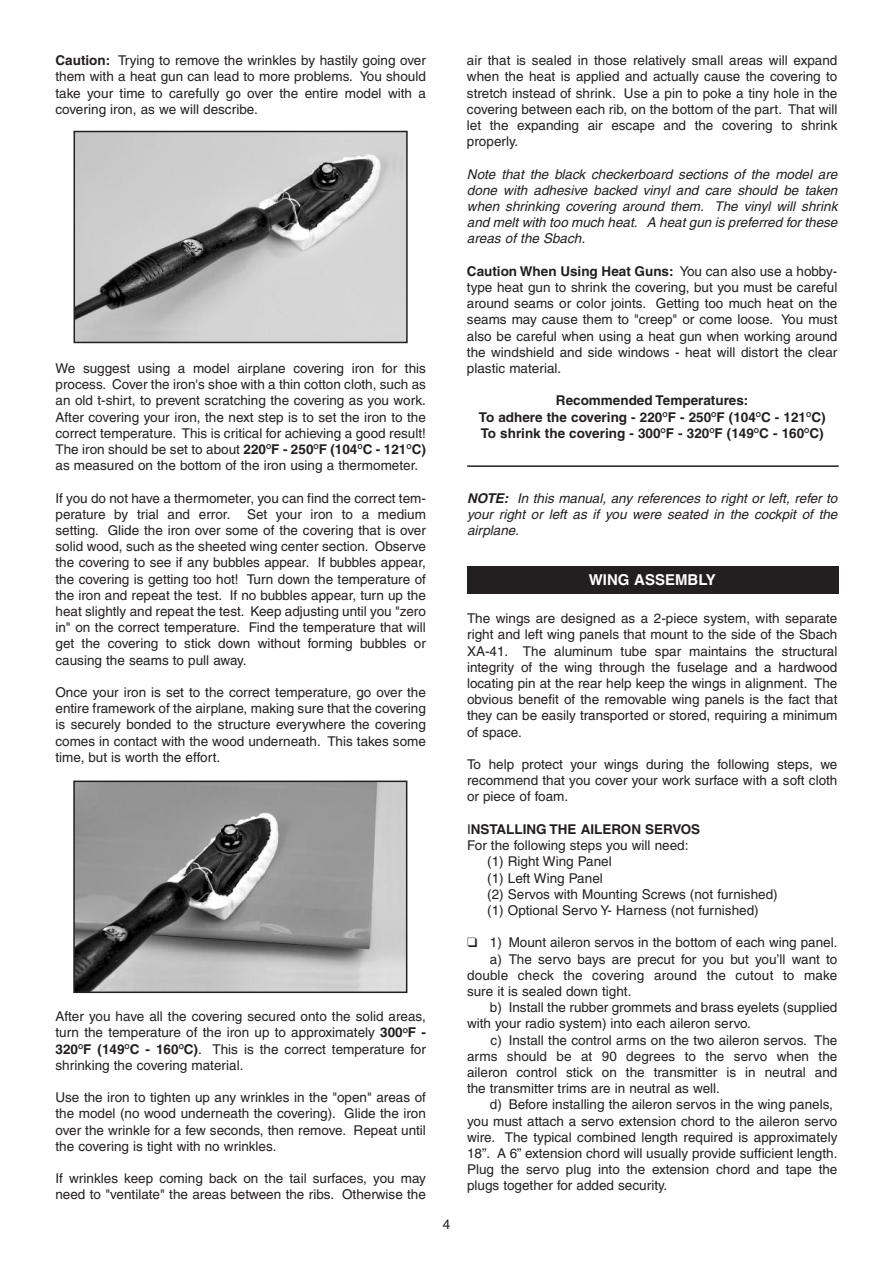
<style>
.page{position:relative;width:893px;height:1263px;background:#fff}
.page>*{position:absolute;margin:0;border:0;box-sizing:border-box;transform-origin:0 0}
.t1{font:700 15px "Helvetica";color:#fff}
.t2{font:13.5px/16.2px "Helvetica";color:#231f20;text-align:justify}
.t3{font:italic 13.5px/16.2px "Helvetica";color:#231f20;text-align:justify}
.t4{font:700 13.5px/16.2px "Helvetica";color:#231f20;text-align:center}
.s1{font-weight:700}
.s2{font-weight:400}
</style>
<div class="page">
<hr style="left:467px;top:465px;width:372px;height:2px;background:#231f20">
<div style="left:467px;top:566px;width:372px;height:28px;background:#231f20"></div>
<img style="left:77px;top:134px;width:328px;height:206px">
<div style="left:74px;top:131px;width:334px;height:212px;border:2px solid #231f20"></div>
<img style="left:76px;top:783px;width:328px;height:207px">
<div style="left:73px;top:780px;width:334px;height:213px;border:2px solid #231f20"></div>
<p class="t2" style="left:55px;top:54px;width:372px"><span class="s1">Caution:</span> Trying to remove the wrinkles by hastily going over them with a heat gun can lead to more problems. You should take your time to carefully go over the entire model with a covering iron, as we will describe.</p>
<p class="t2" style="left:55px;top:361px;width:372px">We suggest using a model airplane covering iron for this process. Cover the iron's shoe with a thin cotton cloth, such as an old t-shirt, to prevent scratching the covering as you work.<br>After covering your iron, the next step is to set the iron to the correct temperature. This is critical for achieving a good result!<br>The iron should be set to about <span class="s1">220</span><sup>O</sup><span class="s1">F - 250</span><sup>O</sup><span class="s1">F (104</span><sup>O</sup><span class="s1">C - 121</span><sup>O</sup><span class="s1">C) </span>as measured on the bottom of the iron using a thermometer.</p>
<p class="t2" style="left:55px;top:491px;width:372px">If you do not have a thermometer, you can find the correct tem&shy;perature by trial and error. Set your iron to a medium setting. Glide the iron over some of the covering that is over solid wood, such as the sheeted wing center section. Observe the covering to see if any bubbles appear. If bubbles appear, the covering is getting too hot! Turn down the temperature of the iron and repeat the test. If no bubbles appear, turn up the heat slightly and repeat the test. Keep adjusting until you "zero in" on the correct temperature. Find the temperature that will get the covering to stick down without forming bubbles or causing the seams to pull away.</p>
<p class="t2" style="left:55px;top:685px;width:372px">Once your iron is set to the correct temperature, go over the entire framework of the airplane, making sure that the covering is securely bonded to the structure everywhere the covering comes in contact with the wood underneath. This takes some time, but is worth the effort.</p>
<p class="t2" style="left:55px;top:1009px;width:372px">After you have all the covering secured onto the solid areas, turn the temperature of the iron up to approximately <span class="s1">300</span><sup>O</sup><span class="s1">F - 320</span><sup>O</sup><span class="s1">F (149</span><sup>O</sup><span class="s1">C - 160</span><sup>O</sup><span class="s1">C)</span>. This is the correct temperature for shrinking the covering material.</p>
<p class="t2" style="left:55px;top:1090px;width:372px">Use the iron to tighten up any wrinkles in the "open" areas of the model (no wood underneath the covering). Glide the iron over the wrinkle for a few seconds, then remove. Repeat until the covering is tight with no wrinkles.</p>
<p class="t2" style="left:55px;top:1171px;width:372px">If wrinkles keep coming back on the tail surfaces, you may need to "ventilate" the areas between the ribs. Otherwise the</p>
<p class="t2" style="left:467px;top:54px;width:372px">air that is sealed in those relatively small areas will expand when the heat is applied and actually cause the covering to stretch instead of shrink. Use a pin to poke a tiny hole in the covering between each rib, on the bottom of the part. That will let the expanding air escape and the covering to shrink properly.</p>
<p class="t3" style="left:467px;top:167px;width:372px">Note that the black checkerboard sections of the model are done with adhesive backed vinyl and care should be taken when shrinking covering around them. The vinyl will shrink and melt with too much heat. A heat gun is preferred for these areas of the Sbach.</p>
<p class="t2" style="left:467px;top:264px;width:372px"><span class="s1">Caution When Using Heat Guns:</span> You can also use a hobby&shy;type heat gun to shrink the covering, but you must be careful around seams or color joints. Getting too much heat on the seams may cause them to "creep" or come loose. You must also be careful when using a heat gun when working around the windshield and side windows - heat will distort the clear plastic material.</p>
<p class="t4" style="left:479px;top:394px;width:348px">Recommended Temperatures:<br>To adhere the covering - 220<sup>O</sup>F - 250<sup>O</sup>F (104<sup>O</sup>C - 121<sup>O</sup>C)<br>To shrink the covering - 300<sup>O</sup>F - 320<sup>O</sup>F (149<sup>O</sup>C - 160<sup>O</sup>C)</p>
<p class="t2" style="left:443px;top:1217px;width:9px">4</p>
<p class="t3" style="left:467px;top:491px;width:372px"><span class="s1">NOTE:</span> In this manual, any references to right or left, refer to your right or left as if you were seated in the cockpit of the airplane.</p>
<p class="t1" style="left:589px;top:574px;width:128px">WING ASSEMBLY</p>
<p class="t2" style="left:467px;top:612px;width:372px">The wings are designed as a 2-piece system, with separate right and left wing panels that mount to the side of the Sbach XA-41. The aluminum tube spar maintains the structural integrity of the wing through the fuselage and a hardwood locating pin at the rear help keep the wings in alignment. The obvious benefit of the removable wing panels is the fact that they can be easily transported or stored, requiring a minimum of space.</p>
<p class="t2" style="left:467px;top:757px;width:372px">To help protect your wings during the following steps, we recommend that you cover your work surface with a soft cloth or piece of foam.</p>
<p class="t4" style="left:467px;top:822px;width:235px"><span class="s2">I</span>NSTALLING THE AILERON SERVOS</p>
<p class="t2" style="left:467px;top:838px;width:223px">For the following steps you will need:</p>
<p class="t2" style="left:487px;top:855px;width:126px">(1) Right Wing Panel</p>
<p class="t2" style="left:487px;top:871px;width:117px">(1) Left Wing Panel</p>
<p class="t2" style="left:487px;top:887px;width:292px">(2) Servos with Mounting Screws (not furnished)</p>
<p class="t2" style="left:487px;top:903px;width:273px">(1) Optional Servo Y- Harness (not furnished)</p>
<p class="t2" style="left:467px;top:936px;width:372px">❑ 1) Mount aileron servos in the bottom of each wing panel.</p>
<p class="t2" style="left:490px;top:952px;width:349px">a) The servo bays are precut for you but you’ll want to</p>
<p class="t2" style="left:467px;top:968px;width:372px">double check the covering around the cutout to make</p>
<p class="t2" style="left:467px;top:984px;width:166px">sure it is sealed down tight.</p>
<p class="t2" style="left:490px;top:1000px;width:349px">b) Install the rubber grommets and brass eyelets (supplied</p>
<p class="t2" style="left:467px;top:1017px;width:285px">with your radio system) into each aileron servo.</p>
<p class="t2" style="left:491px;top:1033px;width:348px">c) Install the control arms on the two aileron servos. The</p>
<p class="t2" style="left:467px;top:1049px;width:372px">arms should be at 90 degrees to the servo when the</p>
<p class="t2" style="left:467px;top:1065px;width:372px">aileron control stick on the transmitter is in neutral and</p>
<p class="t2" style="left:467px;top:1081px;width:254px">the transmitter trims are in neutral as well.</p>
<p class="t2" style="left:490px;top:1098px;width:345px">d) Before installing the aileron servos in the wing panels,</p>
<p class="t2" style="left:467px;top:1114px;width:372px">you must attach a servo extension chord to the aileron servo</p>
<p class="t2" style="left:467px;top:1130px;width:372px">wire. The typical combined length required is approximately</p>
<p class="t2" style="left:467px;top:1146px;width:372px">18”. A 6” extension chord will usually provide sufficient length.</p>
<p class="t2" style="left:467px;top:1162px;width:372px">Plug the servo plug into the extension chord and tape the</p>
<p class="t2" style="left:467px;top:1179px;width:202px">plugs together for added security.</p>
</div>
